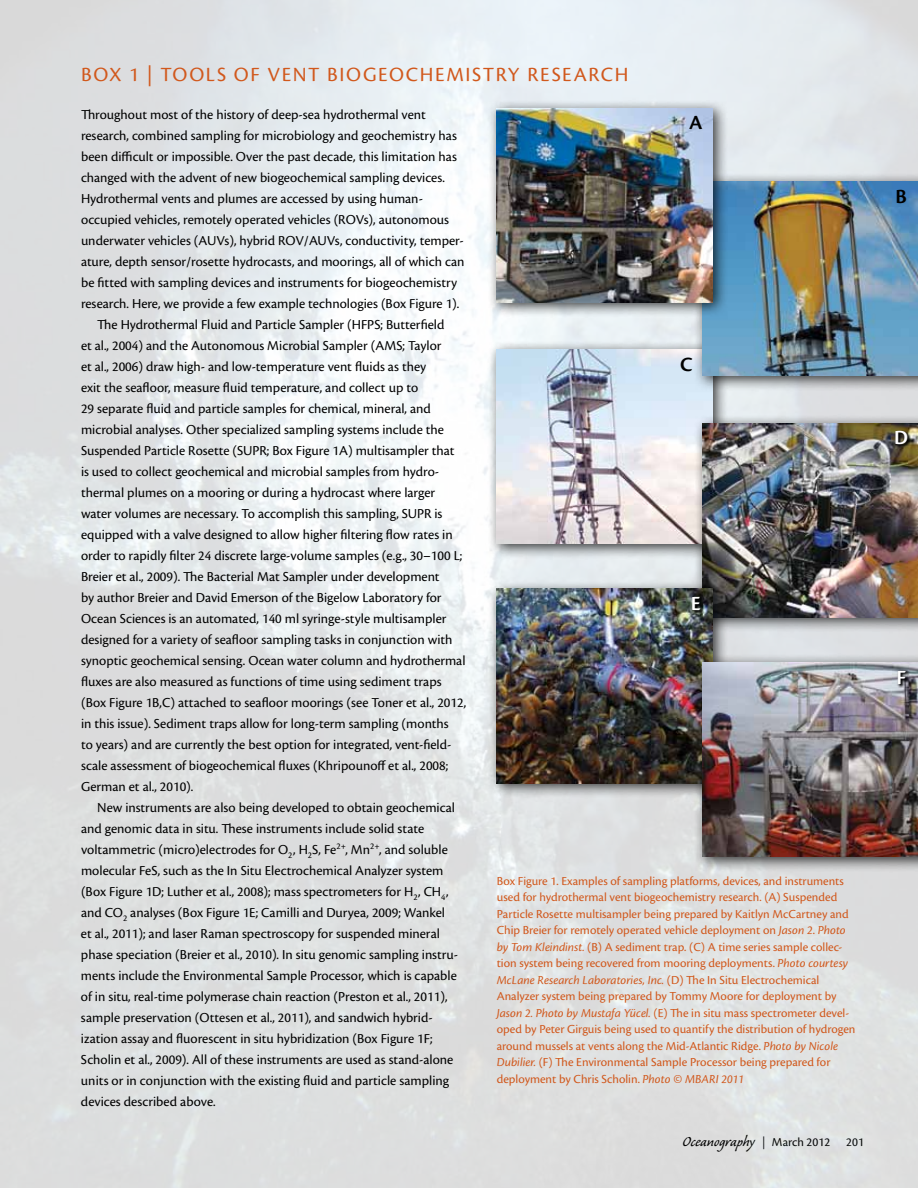
<style>
.page{position:relative;width:918px;height:1188px;background:#fff}
.page>*{position:absolute;margin:0;border:0;box-sizing:border-box;transform-origin:0 0}
.t1{font:21px "Cronos Pro";letter-spacing:.08em;color:#d1581c}
.t2{font:600 21px "Cronos Pro";color:#000}
.t3{font:600 21px "Cronos Pro";color:#fff}
.t4{font:18px "Caliban";color:#000}
.t5{font:14.25px/21px "Cronos Pro";color:#000}
.t6{font:12.75px/16.5px "Cronos Pro";color:#d1581c}
.t7{font:12.75px "Cronos Pro";color:#000}
.s1{font-style:italic}
.s2{font-family:"Minion Pro";font-size:12.75px}
.s3{font-family:"Cronos Pro";font-size:12.75px}
</style>
<div class="page">
<div style="left:487px;top:340px;width:241px;height:220px;background:#000;opacity:.75"></div>
<img style="left:497px;top:350px;width:216px;height:194px">
<div style="left:692px;top:414px;width:226px;height:219px;background:#000;opacity:.75"></div>
<img style="left:702px;top:423px;width:216px;height:194px">
<div style="left:487px;top:579px;width:241px;height:220px;background:#000;opacity:.75"></div>
<img style="left:497px;top:589px;width:216px;height:194px">
<div style="left:693px;top:653px;width:225px;height:220px;background:#000;opacity:.75"></div>
<img style="left:702px;top:662px;width:216px;height:195px">
<div style="left:693px;top:172px;width:225px;height:220px;background:#000;opacity:.75"></div>
<img style="left:702px;top:182px;width:216px;height:194px">
<div style="left:487px;top:99px;width:241px;height:219px;background:#000;opacity:.75"></div>
<img style="left:497px;top:108px;width:216px;height:194px">
<svg style="left:894px;top:430px;width:18px;height:19px"></svg>
<svg style="left:691px;top:596px;width:14px;height:19px"></svg>
<svg style="left:897px;top:669px;width:14px;height:19px"></svg>
<h1 class="t1" style="left:81px;top:62px;width:95px">Box 1 | Too</h1>
<h1 class="t1" style="left:206px;top:62px;width:424px">ls of Vent Biogeochemistry Research</h1>
<p class="t5" style="left:81px;top:104px;width:346px">Throughout most of the history of deep-sea hydrothermal vent</p>
<p class="t5" style="left:81px;top:125px;width:377px">research, combined sampling for microbiology and geochemistry has</p>
<p class="t5" style="left:81px;top:146px;width:377px">been difficult or impossible. Over the past decade, this limitation has</p>
<p class="t5" style="left:81px;top:167px;width:365px">changed with the advent of new biogeochemical sampling devices.</p>
<p class="t5" style="left:81px;top:188px;width:343px">Hydrothermal vents and plumes are accessed by using human-</p>
<p class="t5" style="left:81px;top:209px;width:370px">occupied vehicles, remotely operated vehicles (ROVs), autonomous</p>
<p class="t5" style="left:81px;top:230px;width:384px">underwater vehicles (AUVs), hybrid ROV/AUVs, conductivity, temper-</p>
<p class="t5" style="left:81px;top:251px;width:385px">ature, depth sensor/rosette hydrocasts, and moorings, all of which can</p>
<p class="t5" style="left:81px;top:272px;width:378px">be fitted with sampling devices and instruments for biogeochemistry</p>
<p class="t5" style="left:81px;top:293px;width:380px">research. Here, we provide a few example technologies (Box Figure 1).</p>
<p class="t5" style="left:97px;top:314px;width:349px">The Hydrothermal Fluid and Particle Sampler (HFPS; Butterfield</p>
<p class="t5" style="left:81px;top:335px;width:362px">et al., 2004) and the Autonomous Microbial Sampler (AMS; Taylor</p>
<p class="t5" style="left:81px;top:356px;width:347px">et al., 2006) draw high- and low-temperature vent fluids as they</p>
<p class="t5" style="left:81px;top:377px;width:339px">exit the seafloor, measure fluid temperature, and collect up to</p>
<p class="t5" style="left:81px;top:398px;width:351px">29 separate fluid and particle samples for chemical, mineral, and</p>
<p class="t5" style="left:81px;top:419px;width:365px">microbial analyses. Other specialized sampling systems include the</p>
<p class="t5" style="left:81px;top:440px;width:375px">Suspended Particle Rosette (SUPR; Box Figure 1A) multisampler that</p>
<p class="t5" style="left:81px;top:461px;width:360px">is used to collect geochemical and microbial samples from hydro-</p>
<p class="t5" style="left:81px;top:482px;width:356px">thermal plumes on a mooring or during a hydrocast where larger</p>
<p class="t5" style="left:81px;top:503px;width:336px">water volumes are necessary. To accomplish this sampling, SUPR</p>
<p class="t5" style="left:81px;top:503px;width:387px;text-indent:354px">is equipped with a valve designed to allow higher filtering flow rates in order to rapidly filter 24 discrete large-volume samples (e.g., 30–100 L; Breier et al., 2009). The Bacterial Mat Sampler under development<br>by author Breier and David Emerson of the Bigelow Laboratory for Ocean Sciences is an automated, 140 ml syringe-style multisampler designed for a variety of seafloor sampling tasks in conjunction with synoptic geochemical sensing. Ocean water column and hydrothermal fluxes are also measured as functions of time using sediment traps (Box Figure 1B,C) attached to seafloor moorings (see Toner et al., 2012, in this issue). Sediment traps allow for long-term sampling (months<br>to years) and are currently the best option for integrated, vent-field&shy;scale assessment of biogeochemical fluxes (Khripounoff et al., 2008; German et al., 2010).</p>
<p class="t5" style="left:81px;top:797px;width:378px;text-indent:16px">New instruments are also being developed to obtain geochemical and genomic data in situ. These instruments include solid state voltammetric (micro)electrodes for O<sub>2</sub>, H <sub>2</sub>S, Fe<sup>2+</sup>, Mn<sup>2+</sup>, and soluble molecular FeS, such as the In Situ Electrochemical Analyzer system (Box Figure 1D; Luther et al., 2008); mass spectrometers for H <sub>2</sub>, CH <sub>4</sub>, and CO<sub>2</sub> analyses (Box Figure 1E; Camilli and Duryea, 2009; Wankel et al., 2011); and laser Raman spectroscopy for suspended mineral phase speciation (Breier et al., 2010). In situ genomic sampling instru&shy;ments include the Environmental Sample Processor, which is capable of in situ, real-time polymerase chain reaction (Preston et al., 2011), sample preservation (Ottesen et al., 2011), and sandwich hybrid&shy;ization assay and fluorescent in situ hybridization (Box Figure 1F; Scholin et al., 2009). All of these instruments are used as stand-alone units or in conjunction with the existing fluid and particle sampling devices described above.</p>
<h1 class="t2" style="left:689px;top:111px;width:15px">A</h1>
<h1 class="t2" style="left:680px;top:352px;width:14px">C</h1>
<h1 class="t3" style="left:691px;top:592px;width:11px">E</h1>
<p class="t6" style="left:497px;top:873px;width:360px">Box Figure 1. Examples of sampling platforms, devices, and instruments used for hydrothermal vent biogeochemistry research. (A) Suspended Particle Rosette multisampler being prepared by Kaitlyn McCartney and Chip Breier for remotely operated vehicle deployment on <span class="s1">Jason 2</span>. <span class="s1">Photo by Tom Kleindinst.</span> (B) A sediment trap. (C) A time series sample collec&shy;tion system being recovered from mooring deployments. <span class="s1">Photo courtesy McLane Research Laboratories, Inc.</span> (D) The In Situ Electrochemical Analyzer system being prepared by Tommy Moore for deployment by <span class="s1">Jason 2. Photo by Mustafa Yücel.</span> (E) The in situ mass spectrometer devel&shy;oped by Peter Girguis being used to quantify the distribution of hydrogen around mussels at vents along the Mid-Atlantic Ridge. <span class="s1">Photo by Nicole Dubilier.</span> (F) The Environmental Sample Processor being prepared for deployment by Chris Scholin. <span class="s1">Photo © MBARI 2011</span></p>
<p class="t4" style="left:683px;top:1132px;width:149px">Oceanography <span class="s2">|</span> <span class="s3">March 2012</span></p>
<p class="t7" style="left:846px;top:1134px;width:19px">201</p>
<h1 class="t2" style="left:895px;top:184px;width:13px">B</h1>
<h1 class="t3" style="left:894px;top:426px;width:15px">D</h1>
<h1 class="t3" style="left:896px;top:665px;width:11px">F</h1>
</div>
